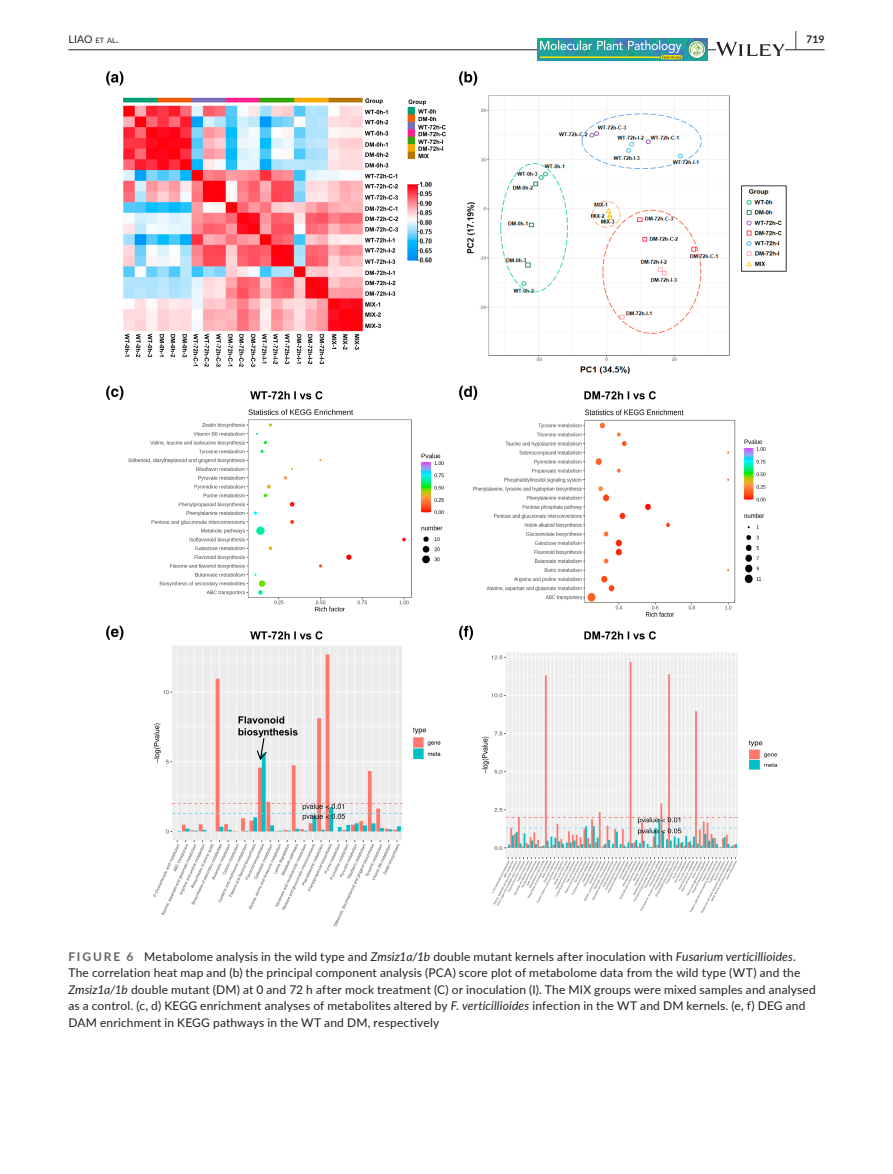
<style>
.page{position:relative;width:893px;height:1174px;background:#fff}
.page>*{position:absolute;margin:0;border:0;box-sizing:border-box;transform-origin:0 0}
.t1{font:12px/16.5px "Lato";letter-spacing:.015em;color:#231f20}
.t2{font:10.5px "Lato";color:#231f20}
.t3{font:700 10.5px "Lato";color:#231f20}
.s1{font-size:7.35px}
.s2{font-size:19.5px}
.s3{font-weight:700;color:#636366}
.s4{font-style:italic}
</style>
<div class="page">
<hr style="left:68px;top:49px;width:756px;height:1px;background:#231f20">
<img style="left:537px;top:38px;width:171px;height:22px">
<svg style="left:716px;top:42px;width:69px;height:14px"></svg>
<img style="left:106px;top:71px;width:681px;height:856px">
<p class="t2" style="left:68px;top:31px;width:52px">LIAO <span class="s1">et al</span>.</p>
<p class="t3" style="left:795px;top:31px;width:31px"><span class="s2">|</span> 719</p>
<p class="t1" style="left:68px;top:947px;width:749px"><span class="s3">FIGURE 6</span> Metabolome analysis in the wild type and <span class="s4">Zmsiz1a/1b</span> double mutant kernels after inoculation with <span class="s4">Fusarium verticillioides</span>.<br>The correlation heat map and (b) the principal component analysis (PCA) score plot of metabolome data from the wild type (WT) and the <span class="s4">Zmsiz1a/1b</span> double mutant (DM) at 0 and 72 h after mock treatment (C) or inoculation (I). The MIX groups were mixed samples and analysed as a control. (c, d) KEGG enrichment analyses of metabolites altered by <span class="s4">F. verticillioides</span> infection in the WT and DM kernels. (e, f) DEG and DAM enrichment in KEGG pathways in the WT and DM, respectively</p>
</div>
